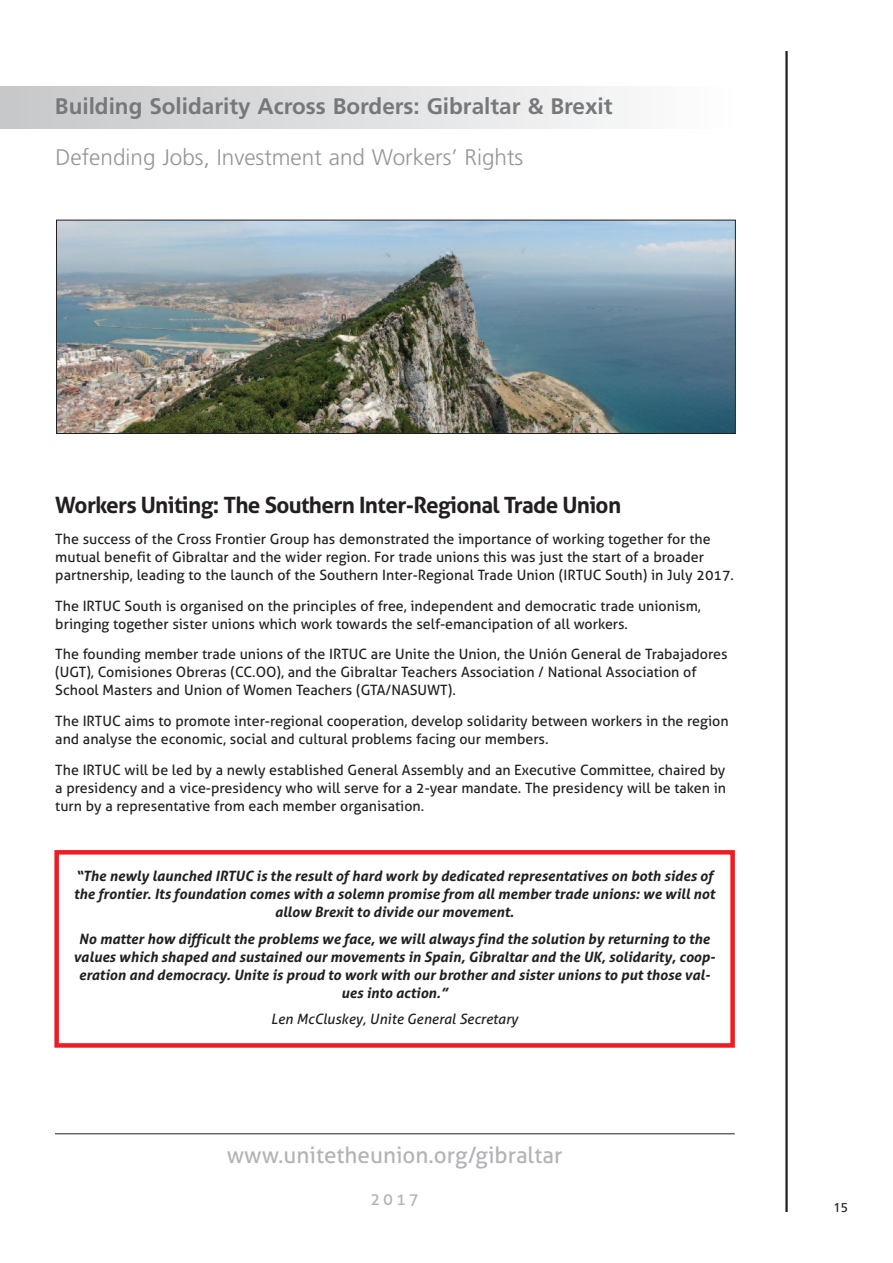
<style>
.page{position:relative;width:893px;height:1263px;background:#fff}
.page>*{position:absolute;margin:0;border:0;box-sizing:border-box;transform-origin:0 0}
.t1{font:700 22.5px "Aller";letter-spacing:-.03em;color:#231f20}
.t2{font:700 22.5px "Frutiger";color:#76787b}
.t3{font:300 22.5px "Frutiger";color:#939598}
.t4{font:22.5px "Aller";color:#b2b3b7}
.t5{font:16.5px "Aller";color:#b2b3b7}
.t6{font:14.25px/18px "Aller";color:#231f20}
.t7{font:italic 700 14.25px/18px "Aller";color:#231f20;text-align:center}
.t8{font:italic 14.25px "Aller";color:#231f20}
.t9{font:12.75px "Frutiger";color:#231f20}
</style>
<div class="page">
<hr style="left:55px;top:1133px;width:680px;height:1px;background:#231f20">
<hr style="left:785px;top:51px;width:3px;height:1161px;background:#231f20">
<div style="left:0;top:86px;width:736px;height:43px;background:linear-gradient(to right,#c5c7c9,#fdfdfe)"></div>
<div style="left:54px;top:850px;width:681px;height:198px;border:4px solid #ee1d23"></div>
<img style="left:58px;top:222px;width:676px;height:210px">
<div style="left:56px;top:220px;width:680px;height:214px;border:1px solid #231f20"></div>
<h1 class="t2" style="left:55px;top:97px;width:559px">Building Solidarity Across Borders: Gibraltar &amp; Brexit</h1>
<h1 class="t3" style="left:56px;top:148px;width:469px">Defending Jobs, Investment and Workers’ Rights</h1>
<h1 class="t1" style="left:55px;top:491px;width:567px">Workers Uniting: The Southern Inter-Regional Trade Union</h1>
<p class="t6" style="left:55px;top:530px;width:680px">The success of the Cross Frontier Group has demonstrated the importance of working together for the mutual benefit of Gibraltar and the wider region. For trade unions this was just the start of a broader partnership, leading to the launch of the Southern Inter-Regional Trade Union (IRTUC South) in July 2017.</p>
<p class="t6" style="left:55px;top:596px;width:647px">The IRTUC South is organised on the principles of free, independent and democratic trade unionism, bringing together sister unions which work towards the self-emancipation of all workers.</p>
<p class="t6" style="left:55px;top:645px;width:674px">The founding member trade unions of the IRTUC are Unite the Union, the Unión General de Trabajadores (UGT), Comisiones Obreras (CC.OO), and the Gibraltar Teachers Association / National Association of<br>School Masters and Union of Women Teachers (GTA/NASUWT).</p>
<p class="t6" style="left:55px;top:712px;width:675px">The IRTUC aims to promote inter-regional cooperation, develop solidarity between workers in the region and analyse the economic, social and cultural problems facing our members.</p>
<p class="t6" style="left:55px;top:761px;width:672px;text-align:justify">The IRTUC will be led by a newly established General Assembly and an Executive Committee, chaired by a presidency and a vice-presidency who will serve for a 2-year mandate. The presidency will be taken in turn by a representative from each member organisation.</p>
<p class="t7" style="left:74px;top:867px;width:643px">“The newly launched IRTUC is the result of hard work by dedicated representatives on both sides of the frontier. Its foundation comes with a solemn promise from all member trade unions: we will not allow Brexit to divide our movement.</p>
<p class="t7" style="left:74px;top:929px;width:643px">No matter how difficult the problems we face, we will always find the solution by returning to the values which shaped and sustained our movements in Spain, Gibraltar and the UK, solidarity, coop&shy;eration and democracy. Unite is proud to work with our brother and sister unions to put those val&shy;ues into action.”</p>
<p class="t8" style="left:271px;top:1010px;width:249px">Len McCluskey, Unite General Secretary</p>
<h1 class="t4" style="left:227px;top:1141px;width:337px">www.unitetheunion.org/gibraltar</h1>
<p class="t5" style="left:370px;top:1189px;width:50px">2017</p>
<p class="t9" style="left:834px;top:1202px;width:16px">15</p>
</div>
